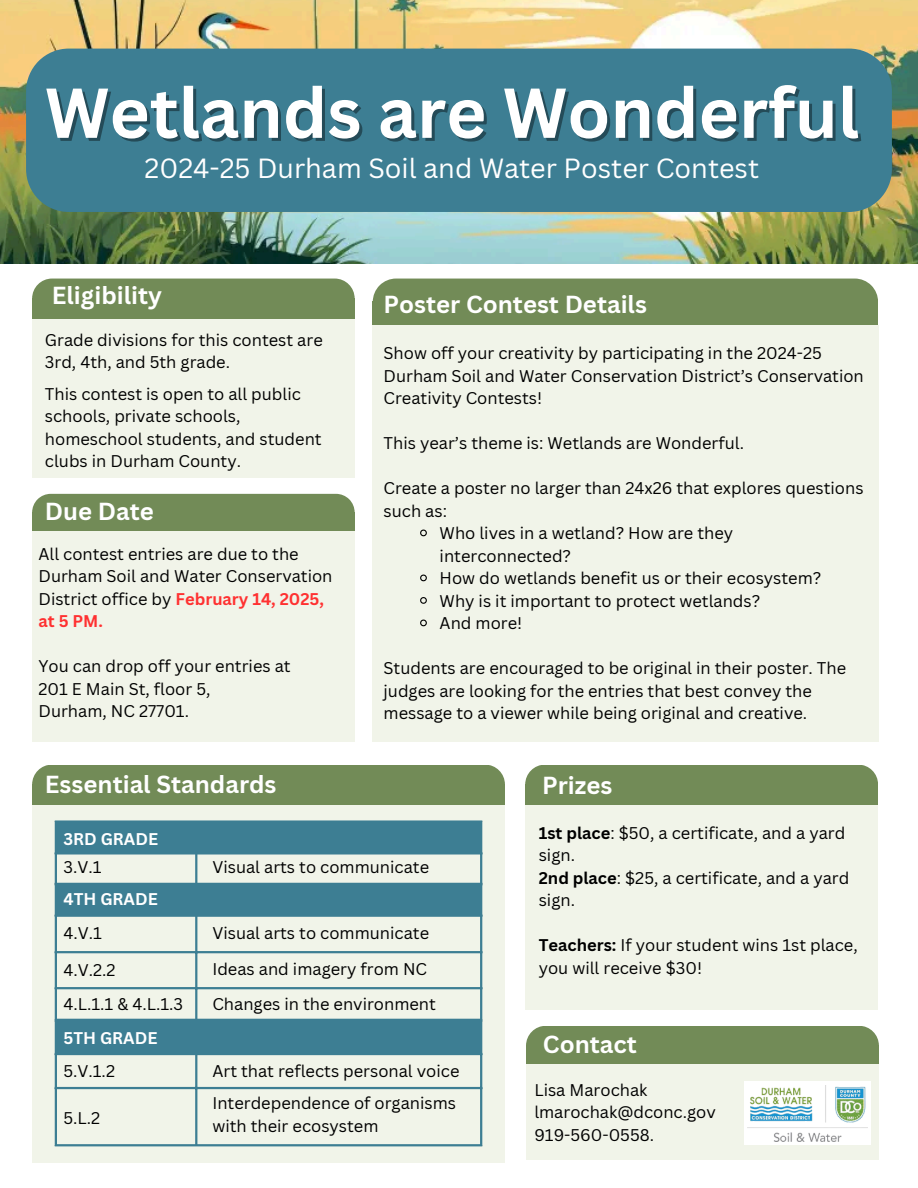
<style>
.page{position:relative;width:918px;height:1188px;background:#fff}
.page>*{position:absolute;margin:0;border:0;box-sizing:border-box;transform-origin:0 0}
.t1{font:700 69px "Canva Sans";color:#fff}
.t2{font:27px "Canva Sans";color:#fff}
.t3{font:700 27px "Canva Sans";color:#fff}
.t4{font:700 24px "Canva Sans";color:#fff}
.t5{font:16.5px/22.5px "Canva Sans";color:#000}
.t6{font:700 16.5px "Canva Sans";color:#fff}
.s1{font-weight:700;color:#ff3131}
.s2{font-weight:700}
</style>
<div class="page">
<img style="left:0;top:0;width:918px;height:263px">
<div style="left:373px;top:325px;width:506px;height:417px;background:#f1f4e9"></div>
<div style="left:32px;top:531px;width:322px;height:211px;background:#f1f4e9"></div>
<div style="left:32px;top:804px;width:472px;height:359px;background:#f1f4e9"></div>
<div style="left:525px;top:800px;width:353px;height:210px;background:#f1f4e9"></div>
<div style="left:526px;top:1026px;width:353px;height:40px;background:#728b57;border-radius:20px"></div>
<div style="left:526px;top:1046px;width:353px;height:20px;background:#728b57"></div>
<div style="left:526px;top:1064px;width:352px;height:95px;background:#f1f4e9"></div>
<div style="left:32px;top:309px;width:322px;height:169px;background:#f1f4e9"></div>
<div style="left:32px;top:279px;width:323px;height:39px;background:#728b57;border-radius:20px"></div>
<div style="left:32px;top:298px;width:323px;height:20px;background:#728b57"></div>
<div style="left:32px;top:494px;width:323px;height:18px;background:#728b57"></div>
<div style="left:32px;top:512px;width:323px;height:19px;background:#728b57"></div>
<div style="left:373px;top:279px;width:505px;height:23px;background:#728b57"></div>
<div style="left:373px;top:302px;width:505px;height:23px;background:#728b57"></div>
<div style="left:32px;top:765px;width:473px;height:39px;background:#728b57;border-radius:20px"></div>
<div style="left:32px;top:784px;width:473px;height:20px;background:#728b57"></div>
<div style="left:26px;top:49px;width:866px;height:163px;background:#3d7e93"></div>
<div style="left:525px;top:765px;width:353px;height:39px;background:#728b57;border-radius:20px"></div>
<div style="left:525px;top:784px;width:353px;height:20px;background:#728b57"></div>
<div style="left:744px;top:1082px;width:126px;height:63px;background:#fff"></div>
<img style="left:747px;top:1086px;width:120px;height:55px">
<div style="left:56px;top:821px;width:425px;height:33px;background:#3d7e93"></div>
<hr style="left:55px;top:823px;width:2px;height:60px;background:#3d7e93">
<hr style="left:195px;top:855px;width:2px;height:28px;background:#3d7e93">
<hr style="left:480px;top:823px;width:2px;height:60px;background:#3d7e93">
<hr style="left:55px;top:820px;width:427px;height:3px;background:#3d7e93">
<hr style="left:55px;top:852px;width:427px;height:3px;background:#3d7e93">
<svg style="left:420px;top:529px;width:7px;height:8px"></svg>
<svg style="left:420px;top:574px;width:7px;height:8px"></svg>
<svg style="left:420px;top:597px;width:7px;height:7px"></svg>
<svg style="left:420px;top:619px;width:7px;height:8px"></svg>
<div style="left:56px;top:884px;width:425px;height:32px;background:#3d7e93"></div>
<hr style="left:55px;top:885px;width:2px;height:134px;background:#3d7e93">
<hr style="left:195px;top:917px;width:2px;height:102px;background:#3d7e93">
<hr style="left:480px;top:885px;width:2px;height:134px;background:#3d7e93">
<hr style="left:55px;top:883px;width:427px;height:2px;background:#3d7e93">
<hr style="left:55px;top:915px;width:427px;height:2px;background:#3d7e93">
<hr style="left:55px;top:951px;width:427px;height:2px;background:#3d7e93">
<hr style="left:55px;top:987px;width:427px;height:2px;background:#3d7e93">
<hr style="left:55px;top:1019px;width:427px;height:2px;background:#3d7e93">
<div style="left:56px;top:1021px;width:425px;height:33px;background:#3d7e93"></div>
<hr style="left:55px;top:1022px;width:2px;height:122px;background:#3d7e93">
<hr style="left:195px;top:1055px;width:2px;height:89px;background:#3d7e93">
<hr style="left:480px;top:1022px;width:2px;height:122px;background:#3d7e93">
<hr style="left:55px;top:1020px;width:427px;height:2px;background:#3d7e93">
<hr style="left:55px;top:1053px;width:427px;height:2px;background:#3d7e93">
<hr style="left:55px;top:1087px;width:427px;height:2px;background:#3d7e93">
<hr style="left:55px;top:1144px;width:427px;height:2px;background:#3d7e93">
<h3 class="t1" style="left:45px;top:64px;width:816px">Wetlands are Wonderful</h3>
<h4 class="t2" style="left:145px;top:149px;width:616px">2024-25 Durham Soil and Water Poster Contest</h4>
<h4 class="t4" style="left:52px;top:278px;width:112px">Eligibility</h4>
<p class="t5" style="left:45px;top:328px;width:279px">Grade divisions for this contest are<br>3rd, 4th, and 5th grade.</p>
<p class="t5" style="left:45px;top:382px;width:278px">This contest is open to all public schools, private schools, homeschool students, and student clubs in Durham County.</p>
<p class="t4" style="left:45px;top:494px;width:110px">Due Date</p>
<p class="t5" style="left:39px;top:542px;width:296px">All contest entries are due to the<br>Durham Soil and Water Conservation<br>District office by <span class="s1">February 14, 2025, at 5 PM.</span></p>
<h4 class="t5" style="left:39px;top:655px;width:254px">You can drop off your entries at</h4>
<p class="t5" style="left:39px;top:677px;width:174px">201 E Main St, floor 5,</p>
<p class="t5" style="left:39px;top:700px;width:152px">Durham, NC 27701.</p>
<p class="t4" style="left:384px;top:287px;width:265px">Poster Contest Details</p>
<h6 class="t5" style="left:384px;top:341px;width:482px">Show off your creativity by participating in the 2024-25<br>Durham Soil and Water Conservation District’s Conservation<br>Creativity Contests!</h6>
<p class="t5" style="left:384px;top:431px;width:362px">This year’s theme is: Wetlands are Wonderful.</p>
<h5 class="t5" style="left:384px;top:476px;width:482px">Create a poster no larger than 24x26 that explores questions such as:</h5>
<h6 class="t5" style="left:440px;top:521px;width:295px">Who lives in a wetland? How are they interconnected?</h6>
<p class="t5" style="left:440px;top:566px;width:383px">How do wetlands benefit us or their ecosystem?</p>
<h6 class="t5" style="left:440px;top:589px;width:322px">Why is it important to protect wetlands?</h6>
<p class="t5" style="left:440px;top:611px;width:84px">And more!</p>
<h6 class="t5" style="left:384px;top:656px;width:464px">Students are encouraged to be original in their poster. The judges are looking for the entries that best convey the message to a viewer while being original and creative.</h6>
<h1 class="t3" style="left:577px;top:760px;width:81px">Prizes</h1>
<p class="t4" style="left:45px;top:767px;width:233px">Essential Standards</p>
<p class="t4" style="left:542px;top:769px;width:72px">Prizes</p>
<p class="t5" style="left:539px;top:821px;width:308px"><span class="s2">1st place</span>: $50, a certificate, and a yard sign.</p>
<p class="t5" style="left:539px;top:866px;width:312px"><span class="s2">2nd place</span>: $25, a certificate, and a yard sign.</p>
<p class="t5" style="left:539px;top:934px;width:320px"><span class="s2">Teachers:</span> If your student wins 1st place, you will receive $30!</p>
<p class="t6" style="left:63px;top:827px;width:96px">3RD GRADE</p>
<p class="t5" style="left:63px;top:855px;width:40px">3.V.1</p>
<h6 class="t5" style="left:212px;top:855px;width:218px">Visual arts to communicate</h6>
<h5 class="t6" style="left:63px;top:888px;width:96px">4TH GRADE</h5>
<p class="t5" style="left:63px;top:921px;width:40px">4.V.1</p>
<h2 class="t5" style="left:212px;top:921px;width:218px">Visual arts to communicate</h2>
<h4 class="t5" style="left:63px;top:959px;width:54px">4.V.2.2</h4>
<p class="t5" style="left:212px;top:958px;width:216px">Ideas and imagery from NC</p>
<p class="t5" style="left:63px;top:992px;width:121px">4.L.1.1 &amp; 4.L.1.3</p>
<p class="t5" style="left:212px;top:992px;width:225px">Changes in the environment</p>
<h6 class="t6" style="left:63px;top:1026px;width:96px">5TH GRADE</h6>
<h4 class="t5" style="left:63px;top:1059px;width:53px">5.V.1.2</h4>
<p class="t5" style="left:212px;top:1059px;width:249px">Art that reflects personal voice</p>
<p class="t5" style="left:63px;top:1106px;width:38px">5.L.2</p>
<p class="t5" style="left:212px;top:1092px;width:245px">Interdependence of organisms with their ecosystem</p>
<p class="t4" style="left:543px;top:1027px;width:95px">Contact</p>
<p class="t5" style="left:534px;top:1078px;width:115px">Lisa Marochak</p>
<h4 class="t5" style="left:534px;top:1101px;width:183px">lmarochak@dconc.gov</h4>
<h5 class="t5" style="left:534px;top:1123px;width:121px">919-560-0558.</h5>
</div>
